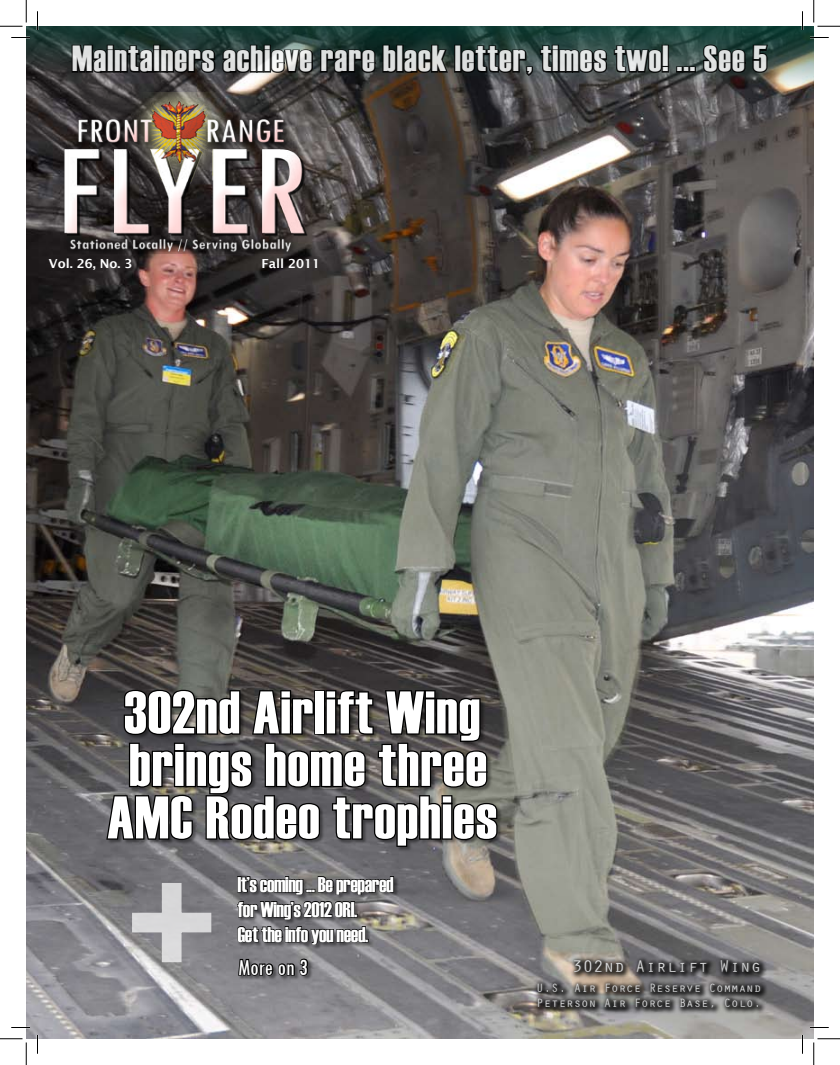
<style>
.page{position:relative;width:840px;height:1065px;background:#fff}
.page>*{position:absolute;margin:0;border:0;box-sizing:border-box;transform-origin:0 0}
.t1{font:218.75px "Haettenschweiler";color:#fff}
.t2{font:60px/52.5px "Haettenschweiler";letter-spacing:.02em;color:#fff;text-align:center}
.t3{font:36.25px "Haettenschweiler";letter-spacing:.03em;color:#fff}
.t4{font:condensed 23.75px "Tw Cen";color:#fff}
.t5{font:21.25px/25px "Haettenschweiler";letter-spacing:-.02em;color:#fff}
.t6{font:17.5px "Orator Std";color:#dcddde}
.t7{font:12.5px/15px "Orator Std";color:#dcddde}
.t8{font:600 12.5px "Lucida Sans";color:#fff}
</style>
<div class="page">
<img style="left:26px;top:117px;width:788px;height:922px">
<div style="left:26px;top:391px;width:137px;height:268px;background:#000;opacity:.24"></div>
<img style="left:50px;top:117px;width:267px;height:137px">
<img style="left:26px;top:26px;width:788px;height:91px">
<svg style="left:70px;top:32px;width:380px;height:49px;background:#25302d"></svg>
<div style="left:454px;top:45px;width:7px;height:28px;border:2px solid #000"></div>
<svg style="left:460px;top:43px;width:210px;height:36px;background:#283231"></svg>
<div style="left:676px;top:66px;width:7px;height:7px;border:2px solid #000"></div>
<div style="left:683px;top:66px;width:7px;height:7px;border:2px solid #000"></div>
<div style="left:689px;top:66px;width:7px;height:7px;border:2px solid #000"></div>
<svg style="left:702px;top:43px;width:67px;height:31px;background:#172522"></svg>
<svg style="left:131px;top:937px;width:82px;height:26px;background:#979699"></svg>
<div style="left:238px;top:876px;width:194px;height:101px;background:#000;opacity:.4"></div>
<div style="left:238px;top:959px;width:153px;height:48px;background:#000;opacity:.4"></div>
<svg style="left:236px;top:937px;width:159px;height:53px;background:#717074"></svg>
<div style="left:106px;top:690px;width:564px;height:247px;background:#000;opacity:.4"></div>
<svg style="left:105px;top:679px;width:394px;height:169px;background:#3a3938"></svg>
<div style="left:532px;top:955px;width:282px;height:84px;background:#000;opacity:.77"></div>
<div style="left:502px;top:925px;width:279px;height:94px;background:#000;opacity:.78"></div>
<svg style="left:11px;top:37px;width:19px;height:1px"></svg>
<svg style="left:810px;top:37px;width:19px;height:1px"></svg>
<svg style="left:11px;top:1027px;width:19px;height:1px"></svg>
<svg style="left:810px;top:1027px;width:19px;height:1px"></svg>
<svg style="left:37px;top:11px;width:1px;height:19px"></svg>
<svg style="left:37px;top:1035px;width:1px;height:19px"></svg>
<svg style="left:802px;top:11px;width:1px;height:19px"></svg>
<svg style="left:802px;top:1035px;width:1px;height:19px"></svg>
<svg style="left:0;top:0;width:27px;height:27px"></svg>
<svg style="left:0;top:1039px;width:27px;height:26px"></svg>
<svg style="left:814px;top:0;width:26px;height:27px"></svg>
<svg style="left:814px;top:1039px;width:26px;height:26px"></svg>
<h3 class="t3" style="left:72px;top:34px;width:696px">Maintainers achieve rare black letter, times two! ... See 5</h3>
<p class="t8" style="left:49px;top:257px;width:85px">Vol. 26, No. 3</p>
<p class="t8" style="left:262px;top:257px;width:60px">Fall 2011</p>
<h2 class="t2" style="left:107px;top:686px;width:391px">302nd Airlift Wing brings home three<br>AMC Rodeo trophies</h2>
<h1 class="t1" style="left:131px;top:736px;width:83px">+</h1>
<p class="t5" style="left:237px;top:872px;width:158px">It’s coming ... Be prepared for Wing’s 2012 ORI.<br>Get the info you need.</p>
<p class="t4" style="left:238px;top:953px;width:71px">More on 3</p>
<p class="t6" style="left:572px;top:953px;width:191px">302nd Airlift Wing</p>
<p class="t7" style="left:536px;top:979px;width:227px">U.S. Air Force Reserve Command<br>Peterson Air Force Base, Colo.</p>
</div>
